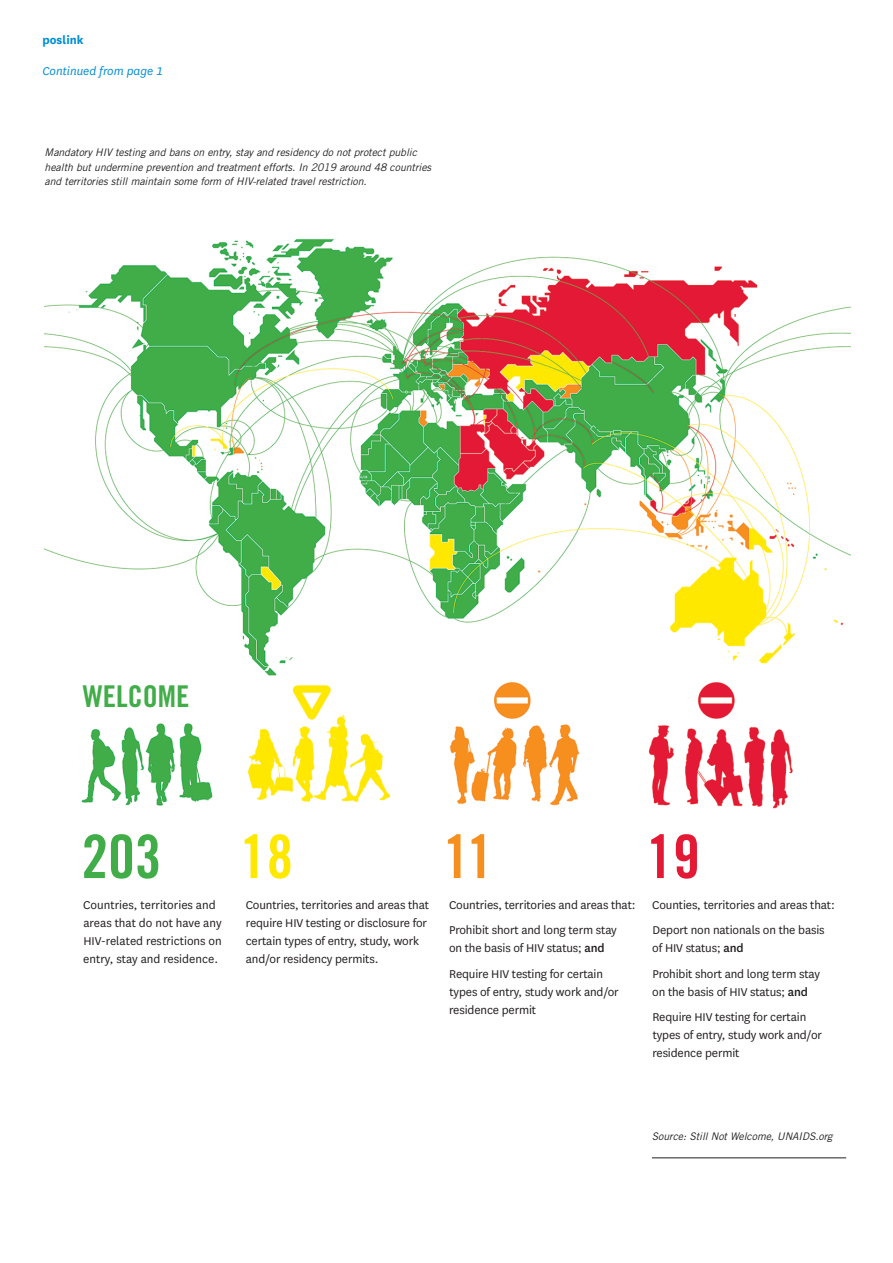
<style>
.page{position:relative;width:893px;height:1263px;background:#fff}
.page>*{position:absolute;margin:0;border:0;box-sizing:border-box;transform-origin:0 0}
.t1{font:60px "Trade Gothic LT Std Bd Cn 20";color:#41ad49}
.t2{font:60px "Trade Gothic LT Std Bd Cn 20";color:#ffe800}
.t3{font:60px "Trade Gothic LT Std Bd Cn 20";color:#f78f1e}
.t4{font:60px "Trade Gothic LT Std Bd Cn 20";color:#e31936}
.t5{font:30px "Trade Gothic LT Std Bd Cn 20";color:#41ad49}
.t6{font:13.2px/18px "National";letter-spacing:-.01em;color:#231f20}
.t7{font:italic 13.2px "National";color:#008ed4}
.t8{font:700 13.2px "National";color:#008ed4}
.t9{font:italic 10.5px/14.4px "Trade Gothic LT Std";letter-spacing:-.005em;color:#231f20}
.s1{font-weight:500}
</style>
<div class="page">
<img style="left:45px;top:238px;width:805px;height:571px">
<hr style="left:652px;top:1157px;width:194px;height:1px;background:#231f20">
<p class="t8" style="left:43px;top:30px;width:43px">poslink</p>
<p class="t7" style="left:43px;top:63px;width:123px">Continued from page 1</p>
<p class="t9" style="left:45px;top:146px;width:388px">Mandatory HIV testing and bans on entry, stay and residency do not protect public health but undermine prevention and treatment efforts. In 2019 around 48 countries and territories still maintain some form of HIV-related travel restriction.</p>
<h2 class="t5" style="left:83px;top:678px;width:108px">WELCOME</h2>
<h1 class="t1" style="left:82px;top:820px;width:81px">203</h1>
<p class="t6" style="left:83px;top:895px;width:140px">Countries, territories and areas that do not have any<br>HIV-related restrictions on entry, stay and residence.</p>
<h1 class="t2" style="left:240px;top:820px;width:55px">18</h1>
<p class="t6" style="left:246px;top:895px;width:185px">Countries, territories and areas that require HIV testing or disclosure for certain types of entry, study, work and/or residency permits.</p>
<h1 class="t3" style="left:443px;top:820px;width:52px">11</h1>
<p class="t6" style="left:449px;top:891px;width:188px;line-height:25.5px">Countries, territories and areas that:<br>Prohibit short and long term stay</p>
<p class="t6" style="left:449px;top:935px;width:157px;line-height:25.5px">on the basis of HIV status; <span class="s1">and<br></span>Require HIV testing for certain</p>
<p class="t6" style="left:449px;top:982px;width:171px">types of entry, study work and/or residence permit</p>
<h1 class="t4" style="left:646px;top:820px;width:55px">19</h1>
<p class="t6" style="left:652px;top:891px;width:184px;line-height:25.5px">Counties, territories and areas that:<br>Deport non nationals on the basis</p>
<p class="t6" style="left:652px;top:935px;width:169px;line-height:25.5px">of HIV status; <span class="s1">and<br></span>Prohibit short and long term stay</p>
<p class="t6" style="left:652px;top:978px;width:157px;line-height:25.5px">on the basis of HIV status; <span class="s1">and<br></span>Require HIV testing for certain</p>
<p class="t6" style="left:652px;top:1025px;width:171px">types of entry, study work and/or residence permit</p>
<p class="t9" style="left:652px;top:1129px;width:182px">Source: Still Not Welcome, UNAIDS.org</p>
</div>
